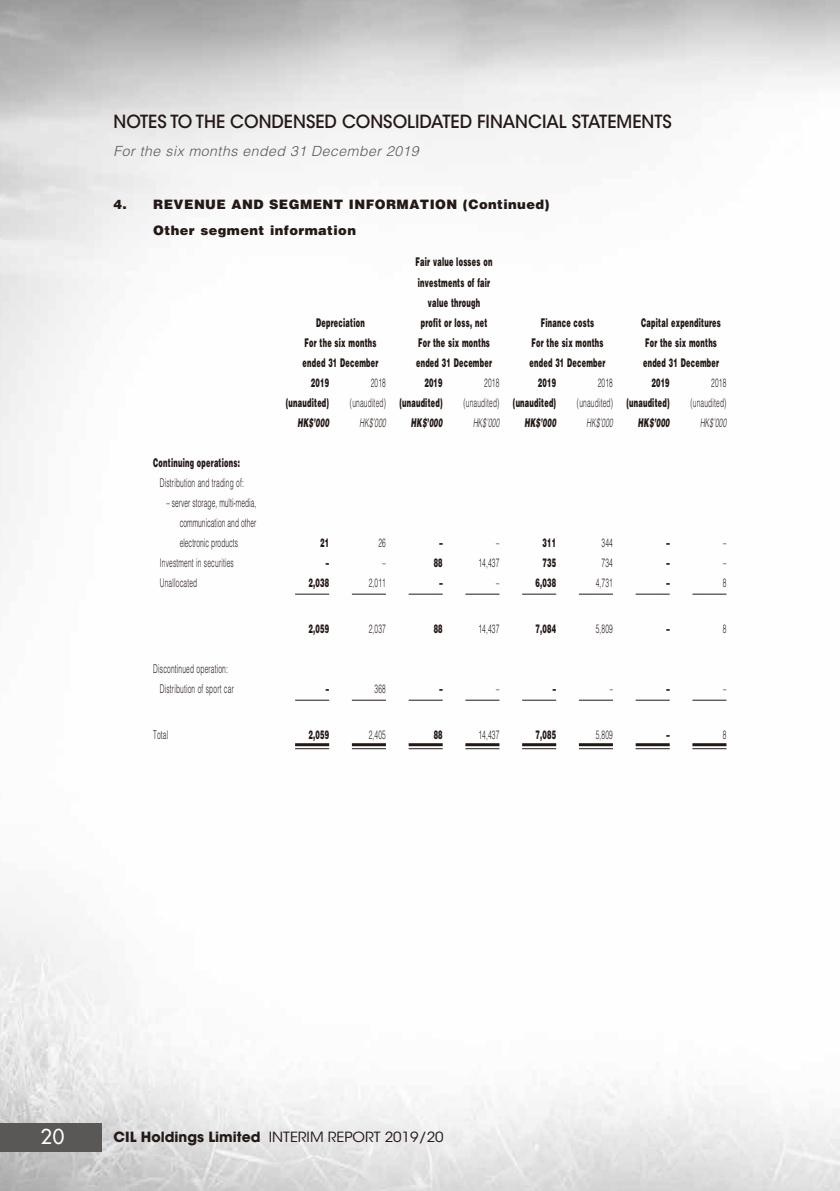
<style>
.page{position:relative;width:840px;height:1191px;background:#fff}
.page>*{position:absolute;margin:0;border:0;box-sizing:border-box;transform-origin:0 0}
.t1{font:500 20px "Futura Std";color:#fff}
.t2{font:500 18px "ITC Avant Garde Std";color:#231916;scale:.95 1}
.t3{font:14px "ITC Avant Garde Std";color:#231916;scale:1.05 1}
.t4{font:italic 300 14px "Helvetica LT Std";letter-spacing:.04em;color:#595857}
._07_NH1{font:900 13px "Helvetica LT Std";letter-spacing:.035em;color:#231916}
._08_NH2{font:900 13px "Helvetica LT Std";letter-spacing:.035em;color:#231916}
._51_N_Table_txt{font:900 12px "Helvetica LT Std";letter-spacing:.035em;color:#231916;scale:.55 1}
._51_N_Table_txt-2{font:300 12px/20px "Helvetica LT Std";letter-spacing:.03em;color:#231916;text-align:justify;scale:.55 1}
._51_N_Table_txt-3{font:italic 900 12px "Helvetica LT Std";letter-spacing:.035em;color:#231916;scale:.55 1}
._51_N_Table_txt-4{font:italic 300 12px "Helvetica LT Std";letter-spacing:.03em;color:#231916;scale:.55 1}
.s1{font-weight:700}
</style>
<div class="page">
<img style="left:0;top:0;width:838px;height:1191px">
<div style="left:0;top:1123px;width:102px;height:28px;background:#595857"></div>
<hr style="left:295px;top:593px;width:34px;height:1px;background:#231916">
<hr style="left:351px;top:593px;width:35px;height:1px;background:#231916">
<hr style="left:408px;top:593px;width:34px;height:1px;background:#231916">
<hr style="left:465px;top:593px;width:34px;height:1px;background:#231916">
<hr style="left:522px;top:593px;width:34px;height:1px;background:#231916">
<hr style="left:578px;top:593px;width:34px;height:1px;background:#231916">
<hr style="left:635px;top:593px;width:34px;height:1px;background:#231916">
<hr style="left:692px;top:593px;width:34px;height:1px;background:#231916">
<hr style="left:295px;top:699px;width:34px;height:1px;background:#231916">
<hr style="left:351px;top:699px;width:35px;height:1px;background:#231916">
<hr style="left:408px;top:699px;width:34px;height:1px;background:#231916">
<hr style="left:465px;top:699px;width:34px;height:1px;background:#231916">
<hr style="left:522px;top:699px;width:34px;height:1px;background:#231916">
<hr style="left:578px;top:699px;width:34px;height:1px;background:#231916">
<hr style="left:635px;top:699px;width:34px;height:1px;background:#231916">
<hr style="left:692px;top:699px;width:34px;height:1px;background:#231916">
<hr style="left:295px;top:743px;width:34px;height:3px;background:#231916">
<hr style="left:295px;top:748px;width:34px;height:1px;background:#231916">
<hr style="left:351px;top:743px;width:35px;height:3px;background:#231916">
<hr style="left:351px;top:748px;width:35px;height:1px;background:#231916">
<hr style="left:408px;top:743px;width:34px;height:3px;background:#231916">
<hr style="left:408px;top:748px;width:34px;height:1px;background:#231916">
<hr style="left:465px;top:743px;width:34px;height:3px;background:#231916">
<hr style="left:465px;top:748px;width:34px;height:1px;background:#231916">
<hr style="left:522px;top:743px;width:34px;height:3px;background:#231916">
<hr style="left:522px;top:748px;width:34px;height:1px;background:#231916">
<hr style="left:578px;top:743px;width:34px;height:3px;background:#231916">
<hr style="left:578px;top:748px;width:34px;height:1px;background:#231916">
<hr style="left:635px;top:743px;width:34px;height:3px;background:#231916">
<hr style="left:635px;top:748px;width:34px;height:1px;background:#231916">
<hr style="left:692px;top:743px;width:34px;height:3px;background:#231916">
<hr style="left:692px;top:748px;width:34px;height:1px;background:#231916">
<h2 class="t2" style="left:113px;top:110px;width:589px">NOTES TO THE CONDENSED CONSOLIDATED FINANCIAL STATEMENTS</h2>
<p class="t4" style="left:113px;top:142px;width:306px">For the six months ended 31 December 2019</p>
<p class="_07_NH1" style="left:113px;top:196px;width:437px">4. REVENUE AND SEGMENT INFORMATION (Continued)</p>
<p class="_08_NH2" style="left:153px;top:222px;width:204px">Other segment information</p>
<p class="_51_N_Table_txt" style="left:316px;top:314px;width:90px">Depreciation</p>
<p class="_51_N_Table_txt" style="left:304px;top:334px;width:132px">For the six months</p>
<p class="_51_N_Table_txt" style="left:302px;top:354px;width:139px">ended 31 December</p>
<p class="_51_N_Table_txt" style="left:415px;top:254px;width:141px">Fair value losses on</p>
<p class="_51_N_Table_txt" style="left:417px;top:274px;width:133px">investments of fair</p>
<p class="_51_N_Table_txt" style="left:427px;top:294px;width:97px">value through</p>
<p class="_51_N_Table_txt" style="left:420px;top:314px;width:122px">profit or loss, net</p>
<p class="_51_N_Table_txt" style="left:540px;top:314px;width:99px">Finance costs</p>
<p class="_51_N_Table_txt" style="left:641px;top:314px;width:146px">Capital expenditures</p>
<p class="_51_N_Table_txt" style="left:418px;top:334px;width:132px">For the six months</p>
<p class="_51_N_Table_txt" style="left:416px;top:354px;width:139px">ended 31 December</p>
<p class="_51_N_Table_txt" style="left:531px;top:334px;width:132px">For the six months</p>
<p class="_51_N_Table_txt" style="left:529px;top:354px;width:139px">ended 31 December</p>
<p class="_51_N_Table_txt" style="left:644px;top:334px;width:132px">For the six months</p>
<p class="_51_N_Table_txt" style="left:642px;top:354px;width:139px">ended 31 December</p>
<p class="_51_N_Table_txt" style="left:153px;top:454px;width:159px">Continuing operations:</p>
<p class="_51_N_Table_txt-2" style="left:160px;top:472px;width:154px">Distribution and trading of:</p>
<p class="_51_N_Table_txt-2" style="left:179px;top:492px;width:141px;text-indent:-13px">– server storage, multi-media, communication and other electronic products</p>
<p class="_51_N_Table_txt" style="left:311px;top:374px;width:35px">2019</p>
<p class="_51_N_Table_txt-2" style="left:370px;top:372px;width:29px">2018</p>
<p class="_51_N_Table_txt" style="left:424px;top:374px;width:35px">2019</p>
<p class="_51_N_Table_txt-2" style="left:484px;top:372px;width:29px">2018</p>
<p class="_51_N_Table_txt" style="left:537px;top:374px;width:35px">2019</p>
<p class="_51_N_Table_txt-2" style="left:597px;top:372px;width:29px">2018</p>
<p class="_51_N_Table_txt" style="left:651px;top:374px;width:35px">2019</p>
<p class="_51_N_Table_txt-2" style="left:710px;top:372px;width:29px">2018</p>
<p class="_51_N_Table_txt" style="left:286px;top:394px;width:80px">(unaudited)</p>
<p class="_51_N_Table_txt-2" style="left:350px;top:392px;width:67px">(unaudited)</p>
<p class="_51_N_Table_txt" style="left:399px;top:394px;width:80px">(unaudited)</p>
<p class="_51_N_Table_txt-2" style="left:463px;top:392px;width:67px">(unaudited)</p>
<p class="_51_N_Table_txt" style="left:512px;top:394px;width:80px">(unaudited)</p>
<p class="_51_N_Table_txt-2" style="left:576px;top:392px;width:67px">(unaudited)</p>
<p class="_51_N_Table_txt" style="left:626px;top:394px;width:80px">(unaudited)</p>
<p class="_51_N_Table_txt-2" style="left:690px;top:392px;width:67px">(unaudited)</p>
<p class="_51_N_Table_txt-3" style="left:297px;top:414px;width:59px">HK$’000</p>
<p class="_51_N_Table_txt-4" style="left:359px;top:415px;width:50px">HK$’000</p>
<p class="_51_N_Table_txt-3" style="left:410px;top:414px;width:59px">HK$’000</p>
<p class="_51_N_Table_txt-4" style="left:472px;top:415px;width:50px">HK$’000</p>
<p class="_51_N_Table_txt-3" style="left:524px;top:414px;width:59px">HK$’000</p>
<p class="_51_N_Table_txt-4" style="left:586px;top:415px;width:50px">HK$’000</p>
<p class="_51_N_Table_txt-3" style="left:637px;top:414px;width:59px">HK$’000</p>
<p class="_51_N_Table_txt-4" style="left:699px;top:415px;width:50px">HK$’000</p>
<p class="_51_N_Table_txt" style="left:320px;top:534px;width:18px">21</p>
<p class="_51_N_Table_txt-2" style="left:378px;top:532px;width:15px">26</p>
<p class="_51_N_Table_txt" style="left:439px;top:534px;width:7px">–</p>
<p class="_51_N_Table_txt-2" style="left:496px;top:532px;width:7px">–</p>
<p class="_51_N_Table_txt" style="left:542px;top:534px;width:26px">311</p>
<p class="_51_N_Table_txt-2" style="left:601px;top:532px;width:22px">344</p>
<p class="_51_N_Table_txt" style="left:666px;top:534px;width:7px">–</p>
<p class="_51_N_Table_txt-2" style="left:722px;top:532px;width:7px">–</p>
<p class="_51_N_Table_txt-2" style="left:160px;top:552px;width:136px">Investment in securities</p>
<p class="_51_N_Table_txt" style="left:326px;top:554px;width:7px">–</p>
<p class="_51_N_Table_txt-2" style="left:382px;top:552px;width:7px">–</p>
<p class="_51_N_Table_txt" style="left:433px;top:554px;width:18px">88</p>
<p class="_51_N_Table_txt-2" style="left:478px;top:552px;width:40px">14,437</p>
<p class="_51_N_Table_txt" style="left:542px;top:554px;width:26px">735</p>
<p class="_51_N_Table_txt-2" style="left:601px;top:552px;width:22px">734</p>
<p class="_51_N_Table_txt" style="left:666px;top:554px;width:7px">–</p>
<p class="_51_N_Table_txt-2" style="left:722px;top:552px;width:7px">–</p>
<p class="_51_N_Table_txt-2" style="left:160px;top:572px;width:70px">Unallocated</p>
<p class="_51_N_Table_txt" style="left:308px;top:574px;width:39px">2,038</p>
<p class="_51_N_Table_txt-2" style="left:368px;top:572px;width:33px">2,011</p>
<p class="_51_N_Table_txt" style="left:439px;top:574px;width:7px">–</p>
<p class="_51_N_Table_txt-2" style="left:496px;top:572px;width:7px">–</p>
<p class="_51_N_Table_txt" style="left:535px;top:574px;width:39px">6,038</p>
<p class="_51_N_Table_txt-2" style="left:595px;top:572px;width:33px">4,731</p>
<p class="_51_N_Table_txt" style="left:666px;top:574px;width:7px">–</p>
<p class="_51_N_Table_txt-2" style="left:722px;top:572px;width:8px">8</p>
<p class="_51_N_Table_txt" style="left:308px;top:620px;width:39px">2,059</p>
<p class="_51_N_Table_txt-2" style="left:368px;top:618px;width:33px">2,037</p>
<p class="_51_N_Table_txt" style="left:433px;top:620px;width:18px">88</p>
<p class="_51_N_Table_txt-2" style="left:478px;top:618px;width:40px">14,437</p>
<p class="_51_N_Table_txt" style="left:535px;top:620px;width:39px">7,084</p>
<p class="_51_N_Table_txt-2" style="left:595px;top:618px;width:33px">5,809</p>
<p class="_51_N_Table_txt" style="left:666px;top:620px;width:7px">–</p>
<p class="_51_N_Table_txt-2" style="left:722px;top:618px;width:8px">8</p>
<p class="_51_N_Table_txt-2" style="left:153px;top:658px;width:137px">Discontinued operation:</p>
<p class="_51_N_Table_txt-2" style="left:160px;top:678px;width:136px">Distribution of sport car</p>
<p class="_51_N_Table_txt" style="left:326px;top:680px;width:7px">–</p>
<p class="_51_N_Table_txt-2" style="left:374px;top:678px;width:22px">368</p>
<p class="_51_N_Table_txt" style="left:439px;top:680px;width:7px">–</p>
<p class="_51_N_Table_txt-2" style="left:496px;top:678px;width:7px">–</p>
<p class="_51_N_Table_txt" style="left:552px;top:680px;width:7px">–</p>
<p class="_51_N_Table_txt-2" style="left:609px;top:678px;width:7px">–</p>
<p class="_51_N_Table_txt" style="left:666px;top:680px;width:7px">–</p>
<p class="_51_N_Table_txt-2" style="left:722px;top:678px;width:7px">–</p>
<p class="_51_N_Table_txt-2" style="left:153px;top:724px;width:29px">Total</p>
<p class="_51_N_Table_txt" style="left:308px;top:726px;width:39px">2,059</p>
<p class="_51_N_Table_txt-2" style="left:368px;top:724px;width:33px">2,405</p>
<p class="_51_N_Table_txt" style="left:433px;top:726px;width:18px">88</p>
<p class="_51_N_Table_txt-2" style="left:478px;top:724px;width:40px">14,437</p>
<p class="_51_N_Table_txt" style="left:535px;top:726px;width:39px">7,085</p>
<p class="_51_N_Table_txt-2" style="left:595px;top:724px;width:33px">5,809</p>
<p class="_51_N_Table_txt" style="left:666px;top:726px;width:7px">–</p>
<p class="_51_N_Table_txt-2" style="left:722px;top:724px;width:8px">8</p>
<h1 class="t1" style="left:41px;top:1123px;width:25px">20</h1>
<p class="t3" style="left:113px;top:1128px;width:316px"><span class="s1">CIL Holdings Limited</span> INTERIM REPORT 2019/20</p>
</div>
